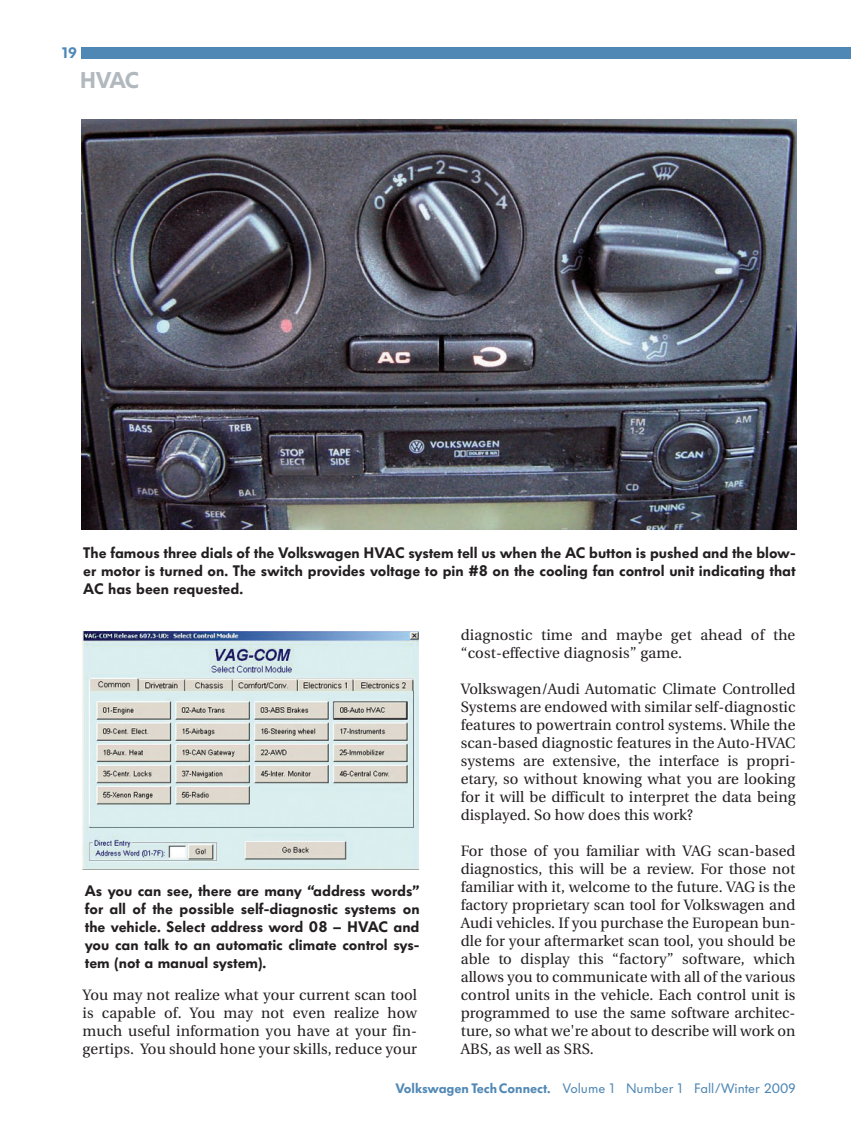
<style>
.page{position:relative;width:851px;height:1134px;background:#fff}
.page>*{position:absolute;margin:0;border:0;box-sizing:border-box;transform-origin:0 0}
.t1{font:22.5px "Volkswagen Headline";color:#b1b9bf}
.t2{font:15px/18px "VW Utopia";color:#231f20;text-align:justify}
.t3{font:15px/18px "Volkswagen Headline";color:#231f20;text-align:justify}
.t4{font:15px "Volkswagen Headline";color:#5088b5}
.t5{font:13.5px "Volkswagen Copy";color:#5088b5}
.s1{font-family:"Volkswagen Headline"}
</style>
<div class="page">
<div style="left:81px;top:47px;width:769px;height:12px;background:#5088b5"></div>
<img style="left:83px;top:632px;width:335px;height:237px">
<img style="left:81px;top:120px;width:715px;height:409px">
<p class="t4" style="left:62px;top:46px;width:17px">19</p>
<h1 class="t1" style="left:80px;top:72px;width:61px">HVAC</h1>
<p class="t3" style="left:83px;top:545px;width:714px">The famous three dials of the Volkswagen HVAC system tell us when the AC button is pushed and the blow&shy;er motor is turned on. The switch provides voltage to pin #8 on the cooling fan control unit indicating that AC has been requested.</p>
<p class="t3" style="left:85px;top:883px;width:336px">As you can see, there are many “address words” for all of the possible self-diagnostic systems on the vehicle. Select address word 08 – HVAC and you can talk to an automatic climate control sys&shy;tem (not a manual system).</p>
<p class="t2" style="left:83px;top:987px;width:336px">You may not realize what your current scan tool is capable of. You may not even realize how much useful information you have at your fin&shy;gertips. You should hone your skills, reduce your</p>
<p class="t2" style="left:461px;top:628px;width:336px">diagnostic time and maybe get ahead of the “cost-effective diagnosis” game.</p>
<p class="t2" style="left:461px;top:682px;width:336px">Volkswagen/Audi Automatic Climate Controlled Systems are endowed with similar self-diagnostic features to powertrain control systems. While the scan-based diagnostic features in the Auto-HVAC systems are extensive, the interface is propri&shy;etary, so without knowing what you are looking for it will be difficult to interpret the data being displayed. So how does this work?</p>
<p class="t2" style="left:461px;top:844px;width:336px">For those of you familiar with VAG scan-based diagnostics, this will be a review. For those not familiar with it, welcome to the future. VAG is the factory proprietary scan tool for Volkswagen and Audi vehicles. If you purchase the European bun&shy;dle for your aftermarket scan tool, you should be able to display this “factory” software, which allows you to communicate with all of the various control units in the vehicle. Each control unit is programmed to use the same software architec&shy;ture, so what we're about to describe will work on ABS, as well as SRS.</p>
<p class="t5" style="left:395px;top:1081px;width:401px"><span class="s1">Volkswagen TechConnect.</span> Volume 1 Number 1 Fall/Winter 2009</p>
</div>
